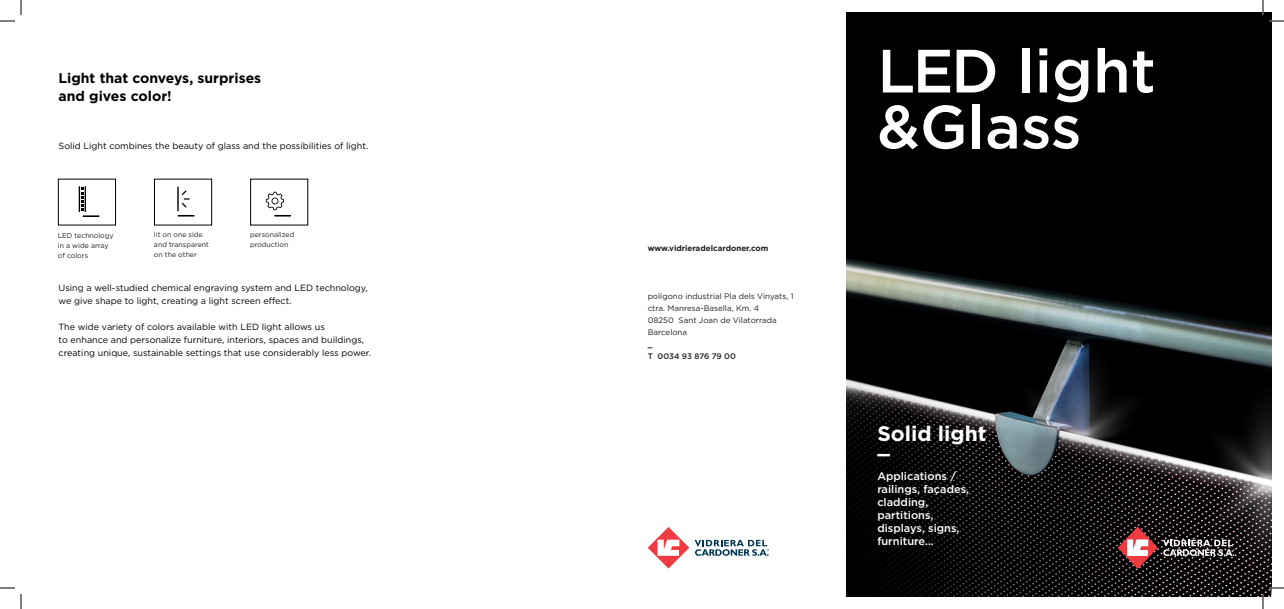
<style>
.page{position:relative;width:1284px;height:609px;background:#fff}
.page>*{position:absolute;margin:0;border:0;box-sizing:border-box;transform-origin:0 0}
.t1{font:500 61px "Gotham";color:#fff}
.t2{font:700 21px "Gotham";color:#fff}
.t3{font:700 14px/18px "Gotham";color:#000}
.t4{font:500 11px/13px "Gotham";color:#fff}
.t5{font:9px/13px "Gotham";color:#000}
.adreça{font:8px "Gotham";color:#231f20}
.adreça_-_bold{font:700 8px "Gotham";color:#231f20}
.adreça_-_bold-2{font:500 8px "Gotham";letter-spacing:-.01em;color:#231f20}
.t6{font:7px/10px "Gotham";color:#231f20}
</style>
<div class="page">
<img style="left:846px;top:12px;width:425px;height:584px">
<svg style="left:1117px;top:526px;width:117px;height:43px;background:#523b3d"></svg>
<svg style="left:647px;top:527px;width:122px;height:41px"></svg>
<div style="left:58px;top:179px;width:58px;height:47px;border:1px solid #000"></div>
<div style="left:154px;top:179px;width:58px;height:47px;border:1px solid #000"></div>
<svg style="left:79px;top:186px;width:20px;height:31px"></svg>
<svg style="left:178px;top:215px;width:16px;height:2px"></svg>
<svg style="left:182px;top:190px;width:8px;height:17px"></svg>
<hr style="left:177px;top:187px;width:2px;height:24px;background:#000">
<svg style="left:266px;top:192px;width:25px;height:25px"></svg>
<svg style="left:1269px;top:20px;width:15px;height:2px"></svg>
<svg style="left:1269px;top:587px;width:15px;height:2px"></svg>
<svg style="left:0;top:0;width:22px;height:22px"></svg>
<svg style="left:0;top:587px;width:22px;height:22px"></svg>
<svg style="left:1262px;top:0;width:1px;height:15px"></svg>
<svg style="left:1262px;top:594px;width:1px;height:15px"></svg>
<p class="t3" style="left:59px;top:69px;width:204px">Light that conveys, surprises and gives color!</p>
<p class="t5" style="left:59px;top:139px;width:311px">Solid Light combines the beauty of glass and the possibilities of light.</p>
<p class="t6" style="left:58px;top:230px;width:57px">LED technology in a wide array of colors</p>
<p class="t6" style="left:154px;top:230px;width:57px">lit on one side and transparent on the other</p>
<p class="t6" style="left:250px;top:230px;width:46px">personalized production</p>
<p class="t5" style="left:59px;top:281px;width:311px">Using a well-studied chemical engraving system and LED technology, we give shape to light, creating a light screen effect.</p>
<p class="t5" style="left:59px;top:320px;width:314px">The wide variety of colors available with LED light allows us<br>to enhance and personalize furniture, interiors, spaces and buildings, creating unique, sustainable settings that use considerably less power.</p>
<p class="adreça_-_bold" style="left:647px;top:243px;width:122px">www.vidrieradelcardoner.com</p>
<p class="adreça" style="left:647px;top:291px;width:147px">polígono industrial Pla dels Vinyats, 1</p>
<p class="adreça" style="left:647px;top:303px;width:113px">ctra. Manresa-Basella, Km. 4</p>
<p class="adreça" style="left:647px;top:315px;width:131px">08250 Sant Joan de Vilatorrada</p>
<p class="adreça" style="left:647px;top:327px;width:41px">Barcelona</p>
<p class="adreça_-_bold" style="left:647px;top:339px;width:6px">_</p>
<p class="adreça_-_bold-2" style="left:647px;top:351px;width:90px">T 0034 93 876 79 00</p>
<p class="t1" style="left:877px;top:31px;width:280px">LED light</p>
<p class="t1" style="left:877px;top:87px;width:206px">&amp;Glass</p>
<p class="t2" style="left:877px;top:419px;width:111px">Solid light</p>
<p class="t2" style="left:877px;top:431px;width:14px">_</p>
<p class="t4" style="left:877px;top:470px;width:80px">Applications /</p>
<p class="t4" style="left:877px;top:483px;width:93px">railings, façades, cladding, partitions, displays, signs, furniture...</p>
</div>
